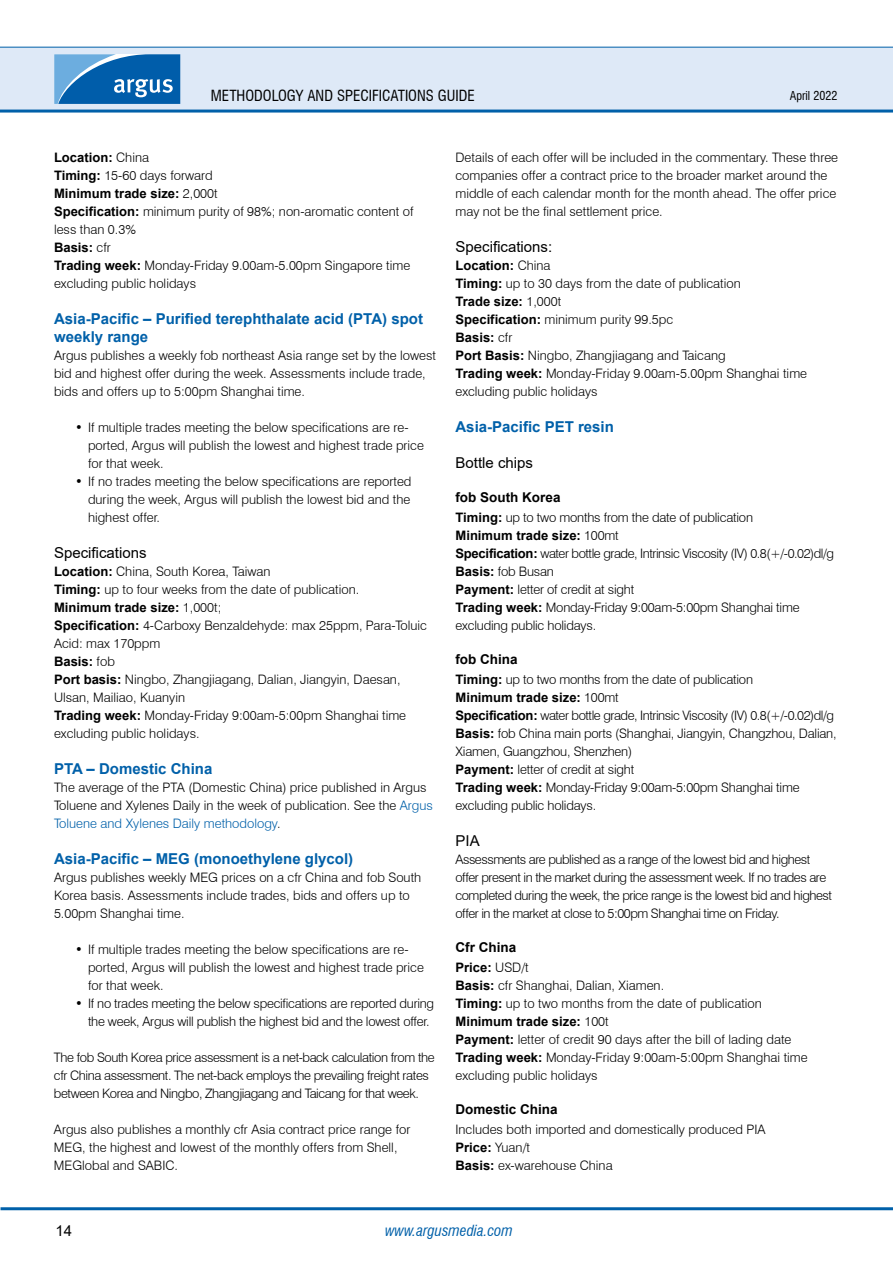
<style>
.page{position:relative;width:893px;height:1263px;background:#fff}
.page>*{position:absolute;margin:0;border:0;box-sizing:border-box;transform-origin:0 0}
.t1{font:700 15px/18px "Arial";color:#0060a9}
.t2{font:15px "Arial";color:#000}
.t3{font:condensed 15px "Swiss 721 BT";color:#000}
.t4{font:italic condensed 15px "Swiss 721 BT";color:#0060a9}
.t5{font:700 13.5px "Arial";color:#000}
.t6{font:300 13.05px/18px "Swiss 721 BT";color:#000}
.t7{font:300 13.05px/18px "Swiss 721 BT";letter-spacing:-.035em;color:#000}
.t8{font:700 13.05px "Arial";color:#000}
.t9{font:300 13.05px/18px "Swiss 721 BT";letter-spacing:-.03em;color:#000}
.t10{font:300 13.05px/18px "Swiss 721 BT";letter-spacing:-.02em;color:#000}
.t11{font:condensed 12px "Swiss 721 BT";color:#000}
.s1{font-family:"Swiss 721 BT";font-weight:300}
.s2{font-family:"Arial";font-weight:700}
.s3{color:#0060a9}
</style>
<div class="page">
<div style="left:0;top:47px;width:893px;height:64px;background:#dee9f7"></div>
<hr style="left:0;top:110px;width:893px;height:3px;background:#0060a9">
<hr style="left:0;top:47px;width:893px;height:1px;background:#0060a9">
<hr style="left:1px;top:1207px;width:892px;height:3px;background:#0060a9">
<svg style="left:54px;top:54px;width:126px;height:50px;background:#317ebd"></svg>
<p class="t3" style="left:211px;top:86px;width:265px">METHODOLOGY AND SPECIFICATIONS GUIDE</p>
<p class="t11" style="left:790px;top:88px;width:49px">APRIL 2022</p>
<p class="t8" style="left:54px;top:148px;width:97px">Location: <span class="s1">China</span></p>
<p class="t6" style="left:54px;top:166px;width:160px"><span class="s2">Timing:</span> 15-60 days forward</p>
<p class="t8" style="left:54px;top:184px;width:165px">Minimum trade size: <span class="s1">2,000t</span></p>
<p class="t6" style="left:54px;top:202px;width:361px"><span class="s2">Specification:</span> minimum purity of 98%; non-aromatic content of less than 0.3%</p>
<p class="t8" style="left:54px;top:238px;width:58px">Basis: <span class="s1">cfr</span></p>
<p class="t6" style="left:54px;top:256px;width:358px"><span class="s2">Trading week:</span> Monday-Friday 9.00am-5.00pm Singapore time excluding public holidays</p>
<p class="t1" style="left:54px;top:310px;width:370px">Asia-Pacific – Purified terephthalate acid (PTA) spot weekly range</p>
<p class="t6" style="left:54px;top:346px;width:384px">Argus publishes a weekly fob northeast Asia range set by the lowest bid and highest offer during the week. Assessments include trade, bids and offers up to 5:00pm Shanghai time.</p>
<p class="t6" style="left:88px;top:418px;width:337px;text-indent:-13px">• If multiple trades meeting the below specifications are re&shy;ported, Argus will publish the lowest and highest trade price for that week.</p>
<p class="t6" style="left:88px;top:472px;width:325px;text-align:justify;text-indent:-13px">• If no trades meeting the below specifications are reported during the week, Argus will publish the lowest bid and the highest offer.</p>
<p class="t2" style="left:54px;top:542px;width:94px">Specifications</p>
<p class="t6" style="left:54px;top:562px;width:307px"><span class="s2">Location:</span> China, South Korea, Taiwan<br><span class="s2">Timing:</span> up to four weeks from the date of publication.</p>
<p class="t8" style="left:54px;top:598px;width:169px">Minimum trade size: <span class="s1">1,000t;</span></p>
<p class="t6" style="left:54px;top:616px;width:374px"><span class="s2">Specification:</span> 4-Carboxy Benzaldehyde: max 25ppm, Para-Toluic<br>Acid: max 170ppm</p>
<p class="t8" style="left:54px;top:652px;width:62px">Basis: <span class="s1">fob</span></p>
<p class="t6" style="left:54px;top:670px;width:354px"><span class="s2">Port basis:</span> Ningbo, Zhangjiagang, Dalian, Jiangyin, Daesan, Ulsan, Mailiao, Kuanyin<br><span class="s2">Trading week:</span> Monday-Friday 9:00am-5:00pm Shanghai time excluding public holidays.</p>
<p class="t1" style="left:54px;top:760px;width:160px">PTA – Domestic China</p>
<p class="t6" style="left:54px;top:778px;width:380px">The average of the PTA (Domestic China) price published in Argus<br>Toluene and Xylenes Daily in the week of publication. See the <span class="s3">Argus<br>Toluene and Xylenes Daily methodology</span>.</p>
<p class="t1" style="left:54px;top:850px;width:301px">Asia-Pacific – MEG (monoethylene glycol)</p>
<p class="t6" style="left:54px;top:868px;width:369px">Argus publishes weekly MEG prices on a cfr China and fob South<br>Korea basis. Assessments include trades, bids and offers up to<br>5.00pm Shanghai time.</p>
<p class="t6" style="left:88px;top:940px;width:337px;text-indent:-13px">• If multiple trades meeting the below specifications are re&shy;ported, Argus will publish the lowest and highest trade price for that week.</p>
<p class="t10" style="left:88px;top:994px;width:348px;text-indent:-13px">• If no trades meeting the below specifications are reported during the week, Argus will publish the highest bid and the lowest offer.</p>
<p class="t9" style="left:54px;top:1048px;width:382px">The fob South Korea price assessment is a net-back calculation from the cfr China assessment. The net-back employs the prevailing freight rates between Korea and Ningbo, Zhangjiagang and Taicang for that week.</p>
<p class="t6" style="left:54px;top:1120px;width:358px">Argus also publishes a monthly cfr Asia contract price range for<br>MEG, the highest and lowest of the monthly offers from Shell,<br>MEGlobal and SABIC.</p>
<p class="t6" style="left:455px;top:148px;width:384px">Details of each offer will be included in the commentary. These three companies offer a contract price to the broader market around the middle of each calendar month for the month ahead. The offer price may not be the final settlement price.</p>
<p class="t2" style="left:455px;top:236px;width:98px">Specifications:</p>
<p class="t8" style="left:455px;top:256px;width:97px">Location: <span class="s1">China</span></p>
<p class="t6" style="left:455px;top:274px;width:287px"><span class="s2">Timing:</span> up to 30 days from the date of publication</p>
<p class="t8" style="left:455px;top:292px;width:107px">Trade size: <span class="s1">1,000t</span></p>
<p class="t6" style="left:455px;top:310px;width:219px"><span class="s2">Specification:</span> minimum purity 99.5pc</p>
<p class="t8" style="left:455px;top:328px;width:58px">Basis: <span class="s1">cfr</span></p>
<p class="t6" style="left:455px;top:346px;width:353px"><span class="s2">Port Basis:</span> Ningbo, Zhangjiagang and Taicang<br><span class="s2">Trading week:</span> Monday-Friday 9.00am-5.00pm Shanghai time excluding public holidays</p>
<p class="t1" style="left:455px;top:418px;width:160px">Asia-Pacific PET resin</p>
<p class="t2" style="left:455px;top:452px;width:79px">Bottle chips</p>
<p class="t5" style="left:455px;top:488px;width:107px">fob South Korea</p>
<p class="t6" style="left:455px;top:508px;width:299px"><span class="s2">Timing:</span> up to two months from the date of publication</p>
<p class="t8" style="left:455px;top:526px;width:165px">Minimum trade size: <span class="s1">100mt</span></p>
<p class="t6" style="left:455px;top:544px;width:380px"><span class="s2">Specification:</span> water bottle grade, Intrinsic Viscosity (IV) 0.8(+/-0.02)dl/g <span class="s2">Basis:</span> fob Busan<br><span class="s2">Payment:</span> letter of credit at sight<br><span class="s2">Trading week:</span> Monday-Friday 9:00am-5:00pm Shanghai time excluding public holidays.</p>
<p class="t5" style="left:455px;top:650px;width:64px">fob China</p>
<p class="t6" style="left:455px;top:670px;width:299px"><span class="s2">Timing:</span> up to two months from the date of publication</p>
<p class="t8" style="left:455px;top:688px;width:165px">Minimum trade size: <span class="s1">100mt</span></p>
<p class="t6" style="left:455px;top:706px;width:383px"><span class="s2">Specification:</span> water bottle grade, Intrinsic Viscosity (IV) 0.8(+/-0.02)dl/g <span class="s2">Basis:</span> fob China main ports (Shanghai, Jiangyin, Changzhou, Dalian, Xiamen, Guangzhou, Shenzhen)<br><span class="s2">Payment:</span> letter of credit at sight<br><span class="s2">Trading week:</span> Monday-Friday 9:00am-5:00pm Shanghai time excluding public holidays.</p>
<p class="t2" style="left:455px;top:830px;width:26px">PIA</p>
<p class="t7" style="left:455px;top:850px;width:378px">Assessments are published as a range of the lowest bid and highest offer present in the market during the assessment week. If no trades are completed during the week, the price range is the lowest bid and highest offer in the market at close to 5:00pm Shanghai time on Friday.</p>
<p class="t5" style="left:455px;top:938px;width:62px">Cfr China</p>
<p class="t8" style="left:455px;top:958px;width:75px">Price: <span class="s1">USD/t</span></p>
<p class="t6" style="left:455px;top:976px;width:308px"><span class="s2">Basis:</span> cfr Shanghai, Dalian, Xiamen.<br><span class="s2">Timing:</span> up to two months from the date of publication</p>
<p class="t8" style="left:455px;top:1012px;width:155px">Minimum trade size: <span class="s1">100t</span></p>
<p class="t6" style="left:455px;top:1030px;width:354px"><span class="s2">Payment:</span> letter of credit 90 days after the bill of lading date<br><span class="s2">Trading week:</span> Monday-Friday 9:00am-5:00pm Shanghai time excluding public holidays</p>
<p class="t5" style="left:455px;top:1100px;width:104px">Domestic China</p>
<p class="t6" style="left:455px;top:1120px;width:312px">Includes both imported and domestically produced PIA</p>
<p class="t8" style="left:455px;top:1138px;width:76px">Price: <span class="s1">Yuan/t</span></p>
<p class="t6" style="left:455px;top:1156px;width:159px"><span class="s2">Basis:</span> ex-warehouse China</p>
<p class="t2" style="left:55px;top:1220px;width:18px">14</p>
<p class="t4" style="left:385px;top:1221px;width:129px">www.argusmedia.com</p>
</div>
